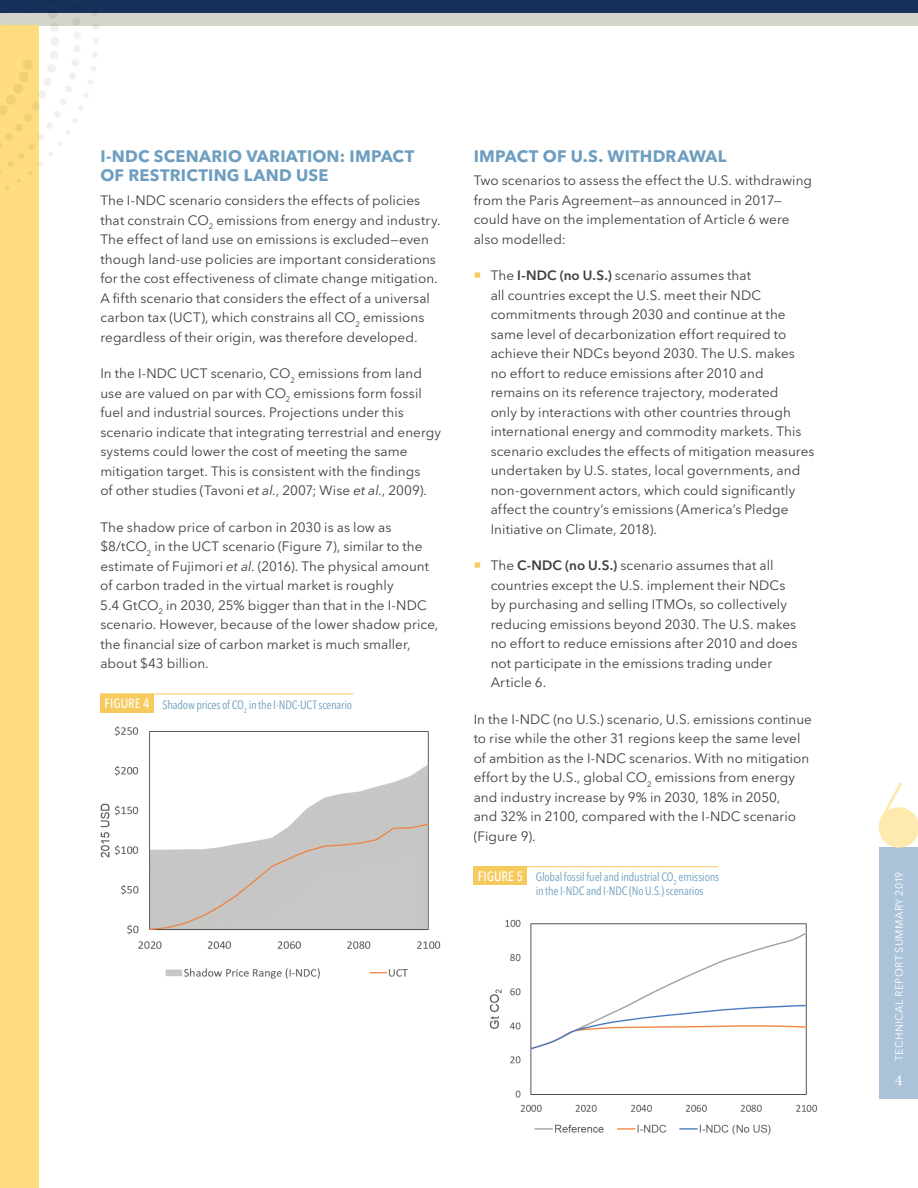
<style>
.page{position:relative;width:918px;height:1188px;background:#fff}
.page>*{position:absolute;margin:0;border:0;box-sizing:border-box;transform-origin:0 0}
.t1{font:700 16.5px/19.8px "Avenir Next LT Pro";letter-spacing:.01em;color:#6e9ebf}
.t2{font:15px "New Baskerville Std";color:#fff}
.t3{font:13.5px/19.5px "Avenir Next LT Pro";letter-spacing:.005em;color:#3e3e3f}
.t4{font:500 condensed 13.5px "Avenir Next LT Pro";color:#fff}
.t5{font:condensed 12px/13.5px "Avenir Next LT Pro";letter-spacing:-.01em;color:#6e9ebf}
.t6{font:10.5px "Avenir Next LT Pro";letter-spacing:.035em;color:#fff}
.s1{font-style:italic}
.s2{color:#f6ca5c}
.s3{font-weight:600}
</style>
<div class="page">
<div style="left:880px;top:848px;width:38px;height:251px;background:#aac3d9"></div>
<div style="left:0;top:0;width:918px;height:13px;background:#17325a"></div>
<div style="left:0;top:13px;width:918px;height:13px;background:#d3d4ca"></div>
<div style="left:0;top:26px;width:39px;height:1162px;background:#ffdc7e"></div>
<svg style="left:879px;top:783px;width:39px;height:65px"></svg>
<div style="left:23px;top:59px;width:10px;height:11px;background:#f0d077;border-radius:50%"></div>
<div style="left:19px;top:72px;width:10px;height:10px;background:#f0d077;border-radius:50%"></div>
<div style="left:13px;top:84px;width:10px;height:10px;background:#f0d077;border-radius:50%"></div>
<div style="left:6px;top:95px;width:10px;height:10px;background:#f0d077;border-radius:50%"></div>
<svg style="left:0;top:105px;width:7px;height:10px"></svg>
<svg style="left:48px;top:9px;width:9px;height:10px"></svg>
<svg style="left:50px;top:23px;width:9px;height:9px"></svg>
<div style="left:50px;top:37px;width:10px;height:9px;background:#ebeded;border-radius:50%"></div>
<div style="left:50px;top:50px;width:8px;height:9px;background:#ebeded;border-radius:50%"></div>
<div style="left:47px;top:64px;width:9px;height:9px;background:#ebeded;border-radius:50%"></div>
<div style="left:43px;top:77px;width:9px;height:9px;background:#ebeded;border-radius:50%"></div>
<div style="left:38px;top:90px;width:9px;height:8px;background:#ebeded;border-radius:50%"></div>
<div style="left:32px;top:102px;width:8px;height:8px;background:#f0d077;border-radius:50%"></div>
<div style="left:24px;top:113px;width:8px;height:9px;background:#f0d077;border-radius:50%"></div>
<div style="left:15px;top:124px;width:8px;height:8px;background:#f0d077;border-radius:50%"></div>
<div style="left:5px;top:133px;width:8px;height:8px;background:#f0d077;border-radius:50%"></div>
<div style="left:70px;top:4px;width:8px;height:8px;background:#152f54;border-radius:50%"></div>
<div style="left:72px;top:17px;width:8px;height:8px;background:#c6c8be;border-radius:50%"></div>
<div style="left:73px;top:31px;width:8px;height:8px;background:#ebeded;border-radius:50%"></div>
<div style="left:73px;top:45px;width:8px;height:8px;background:#ebeded;border-radius:50%"></div>
<div style="left:72px;top:59px;width:7px;height:7px;background:#ebeded;border-radius:50%"></div>
<div style="left:69px;top:72px;width:7px;height:8px;background:#ebeded;border-radius:50%"></div>
<div style="left:65px;top:86px;width:7px;height:7px;background:#ebeded;border-radius:50%"></div>
<div style="left:60px;top:98px;width:7px;height:7px;background:#ebeded;border-radius:50%"></div>
<div style="left:54px;top:111px;width:6px;height:7px;background:#ebeded;border-radius:50%"></div>
<div style="left:46px;top:122px;width:7px;height:7px;background:#ebeded;border-radius:50%"></div>
<div style="left:38px;top:133px;width:6px;height:7px;background:#ebeded;border-radius:50%"></div>
<div style="left:29px;top:143px;width:6px;height:7px;background:#f0d077;border-radius:50%"></div>
<div style="left:18px;top:153px;width:7px;height:6px;background:#f0d077;border-radius:50%"></div>
<svg style="left:8px;top:161px;width:5px;height:6px"></svg>
<svg style="left:91px;top:10px;width:6px;height:7px"></svg>
<svg style="left:93px;top:24px;width:6px;height:6px"></svg>
<svg style="left:93px;top:38px;width:6px;height:6px"></svg>
<svg style="left:93px;top:52px;width:5px;height:6px"></svg>
<svg style="left:91px;top:66px;width:5px;height:5px"></svg>
<svg style="left:88px;top:80px;width:5px;height:5px"></svg>
<svg style="left:84px;top:93px;width:5px;height:5px"></svg>
<svg style="left:79px;top:106px;width:4px;height:5px"></svg>
<svg style="left:72px;top:118px;width:5px;height:5px"></svg>
<svg style="left:65px;top:130px;width:5px;height:5px"></svg>
<svg style="left:57px;top:141px;width:5px;height:5px"></svg>
<svg style="left:39px;top:152px;width:14px;height:14px"></svg>
<svg style="left:28px;top:171px;width:4px;height:4px"></svg>
<svg style="left:17px;top:179px;width:4px;height:4px"></svg>
<svg style="left:5px;top:186px;width:4px;height:4px"></svg>
<img style="left:100px;top:726px;width:341px;height:253px">
<hr style="left:100px;top:694px;width:253px;height:1px;background:#f6ca5c">
<div style="left:100px;top:694px;width:54px;height:18px;background:#f6ca5c"></div>
<img style="left:489px;top:919px;width:329px;height:216px">
<hr style="left:474px;top:866px;width:244px;height:1px;background:#f6ca5c">
<div style="left:474px;top:867px;width:53px;height:18px;background:#f6ca5c"></div>
<p class="t1" style="left:100px;top:146px;width:316px">I-NDC SCENARIO VARIATION: IMPACT<br>OF RESTRICTING LAND USE</p>
<p class="t3" style="left:100px;top:191px;width:342px">The I-NDC scenario considers the effects of policies that constrain CO<sub>2</sub> emissions from energy and industry.<br>The effect of land use on emissions is excluded—even though land-use policies are important considerations for the cost effectiveness of climate change mitigation.<br>A fifth scenario that considers the effect of a universal carbon tax (UCT), which constrains all CO<sub>2</sub> emissions regardless of their origin, was therefore developed.</p>
<p class="t3" style="left:100px;top:364px;width:342px">In the I-NDC UCT scenario, CO<sub>2</sub> emissions from land use are valued on par with CO<sub>2</sub> emissions form fossil fuel and industrial sources. Projections under this scenario indicate that integrating terrestrial and energy systems could lower the cost of meeting the same mitigation target. This is consistent with the findings<br>of other studies (Tavoni <span class="s1">et al.</span>, 2007; Wise <span class="s1">et al.</span>, 2009).</p>
<p class="t3" style="left:100px;top:517px;width:340px">The shadow price of carbon in 2030 is as low as $8/tCO<sub>2</sub> in the UCT scenario (Figure 7), similar to the estimate of Fujimori <span class="s1">et al</span>. (2016). The physical amount of carbon traded in the virtual market is roughly<br>5.4 GtCO<sub>2</sub> in 2030, 25% bigger than that in the I-NDC scenario. However, because of the lower shadow price, the financial size of carbon market is much smaller, about $43 billion.</p>
<p class="t5" style="left:162px;top:698px;width:191px">Shadow prices of CO<sub>2</sub> in the I-NDC-UCT scenario</p>
<p class="t4" style="left:105px;top:695px;width:47px">FIGURE 4</p>
<p class="t1" style="left:474px;top:146px;width:254px">IMPACT OF U.S. WITHDRAWAL</p>
<p class="t3" style="left:474px;top:171px;width:340px">Two scenarios to assess the effect the U.S. withdrawing from the Paris Agreement—as announced in 2017— could have on the implementation of Article 6 were also modelled:</p>
<p class="t3" style="left:491px;top:266px;width:325px;text-indent:-17px"><span class="s2">○</span> The <span class="s3">I-NDC (no U.S.)</span> scenario assumes that<br>all countries except the U.S. meet their NDC commitments through 2030 and continue at the same level of decarbonization effort required to achieve their NDCs beyond 2030. The U.S. makes<br>no effort to reduce emissions after 2010 and remains on its reference trajectory, moderated<br>only by interactions with other countries through international energy and commodity markets. This scenario excludes the effects of mitigation measures undertaken by U.S. states, local governments, and non-government actors, which could significantly affect the country’s emissions (America’s Pledge Initiative on Climate, 2018).</p>
<p class="t3" style="left:491px;top:556px;width:308px;text-indent:-17px"><span class="s2">○</span> The <span class="s3">C-NDC (no U.S.)</span> scenario assumes that all countries except the U.S. implement their NDCs by purchasing and selling ITMOs, so collectively reducing emissions beyond 2030. The U.S. makes no effort to reduce emissions after 2010 and does not participate in the emissions trading under Article 6.</p>
<p class="t3" style="left:474px;top:709px;width:340px">In the I-NDC (no U.S.) scenario, U.S. emissions continue to rise while the other 31 regions keep the same level of ambition as the I-NDC scenarios. With no mitigation effort by the U.S., global CO<sub>2</sub> emissions from energy and industry increase by 9% in 2030, 18% in 2050,<br>and 32% in 2100, compared with the I-NDC scenario (Figure 9).</p>
<p class="t5" style="left:536px;top:870px;width:185px">Global fossil fuel and industrial CO<sub>2</sub> emissions in the I-NDC and I-NDC (No U.S.) scenarios</p>
<p class="t4" style="left:478px;top:868px;width:47px">FIGURE 5</p>
<p class="t6" style="left:893px;top:1061px;width:191px;rotate:-90deg">TECHNICAL REPORT SUMMARY 2019</p>
<p class="t2" style="left:895px;top:1072px;width:9px">4</p>
</div>
